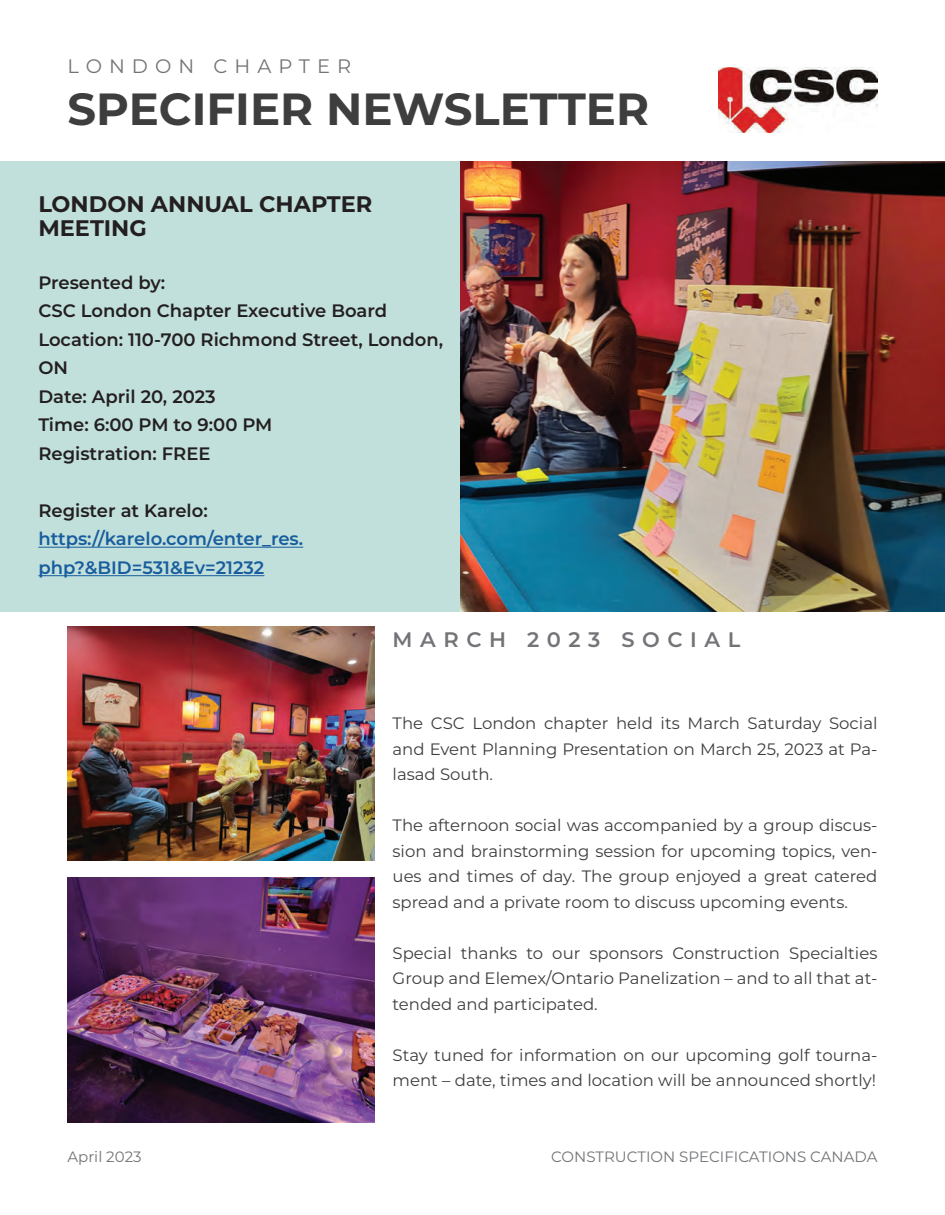
<style>
.page{position:relative;width:945px;height:1215px;background:#fff}
.page>*{position:absolute;margin:0;border:0;box-sizing:border-box;transform-origin:0 0}
.t1{font:700 45px "Montserrat";color:#3e3e3f}
.t2{font:700 22.5px/24px "Montserrat";color:#231f20}
.t3{font:600 21px "Montserrat";letter-spacing:.36em;color:#727477}
.t4{font:19.5px "Montserrat";letter-spacing:.36em;color:#727477}
.t5{font:600 18px/28.5px "Montserrat";color:#231f20}
.t6{font:600 18px/28.5px "Montserrat";color:#175d9e}
.t7{font:16.5px/25.5px "Montserrat";color:#3e3e3f;text-align:justify}
.t8{font:15px "Montserrat";color:#727477}
</style>
<div class="page">
<img style="left:460px;top:161px;width:485px;height:450px">
<div style="left:0;top:161px;width:460px;height:450px;background:#c2e0db"></div>
<hr style="left:38px;top:547px;width:265px;height:1px;background:#175d9e">
<hr style="left:38px;top:575px;width:226px;height:1px;background:#175d9e">
<img style="left:719px;top:68px;width:159px;height:65px">
<img style="left:68px;top:877px;width:307px;height:245px">
<img style="left:68px;top:627px;width:307px;height:233px">
<p class="t4" style="left:68px;top:53px;width:285px">LONDON CHAPTER</p>
<h1 class="t1" style="left:68px;top:76px;width:583px">SPECIFIER NEWSLETTER</h1>
<h2 class="t2" style="left:38px;top:191px;width:336px">LONDON ANNUAL CHAPTER<br>MEETING</h2>
<p class="t5" style="left:38px;top:267px;width:406px">Presented by:<br>CSC London Chapter Executive Board<br>Location: 110-700 Richmond Street, London,<br>ON<br>Date: April 20, 2023<br>Time: 6:00 PM to 9:00 PM<br>Registration: FREE</p>
<p class="t5" style="left:38px;top:495px;width:171px">Register at Karelo:</p>
<p class="t6" style="left:38px;top:524px;width:266px">https://karelo.com/enter_res. php?&amp;BID=531&amp;Ev=21232</p>
<p class="t3" style="left:393px;top:625px;width:349px">MARCH 2023 SOCIAL</p>
<p class="t7" style="left:393px;top:710px;width:486px">The CSC London chapter held its March Saturday Social and Event Planning Presentation on March 25, 2023 at Pa&shy;lasad South.</p>
<p class="t7" style="left:393px;top:812px;width:486px">The afternoon social was accompanied by a group discus&shy;sion and brainstorming session for upcoming topics, ven&shy;ues and times of day. The group enjoyed a great catered spread and a private room to discuss upcoming events.</p>
<p class="t7" style="left:393px;top:940px;width:486px">Special thanks to our sponsors Construction Specialties Group and Elemex/Ontario Panelization – and to all that at&shy;tended and participated.</p>
<p class="t7" style="left:393px;top:1042px;width:486px">Stay tuned for information on our upcoming golf tourna&shy;ment – date, times and location will be announced shortly!</p>
<p class="t8" style="left:68px;top:1146px;width:76px">April 2023</p>
<p class="t8" style="left:551px;top:1146px;width:328px">CONSTRUCTION SPECIFICATIONS CANADA</p>
</div>
